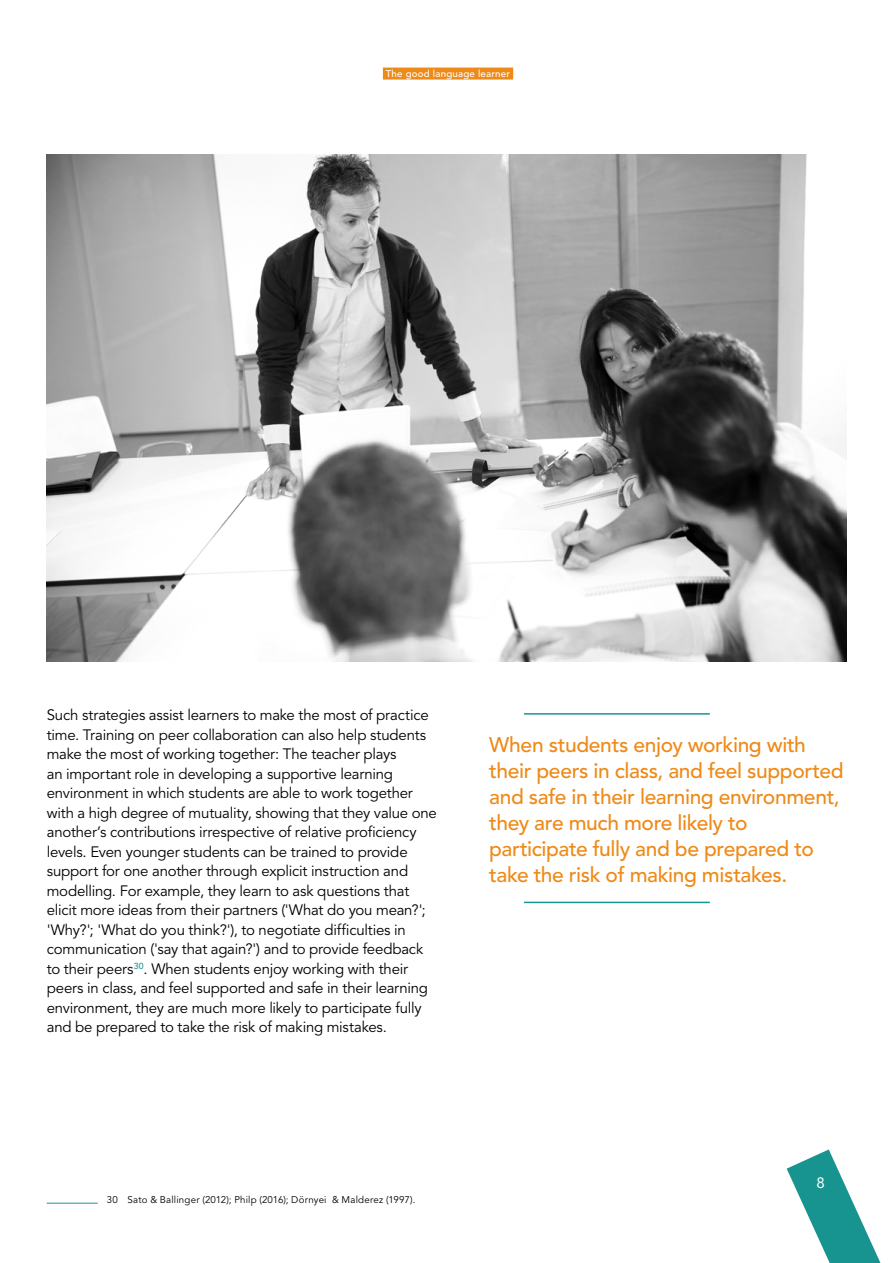
<style>
.page{position:relative;width:893px;height:1263px;background:#fff}
.page>*{position:absolute;margin:0;border:0;box-sizing:border-box;transform-origin:0 0}
.t1{font:500 21px/26px "Avenir LT Std";letter-spacing:-.02em;color:#ee8a18}
.t2{font:15px/19.5px "Avenir LT Std";letter-spacing:-.015em;color:#000}
.t3{font:15px "Avenir LT Std";color:#fff}
.t4{font:9.75px "Avenir LT Std";letter-spacing:.02em;color:#000}
.t5{font:500 9.75px "Avenir LT Std";letter-spacing:.02em;color:#fff}
</style>
<div class="page">
<hr style="left:47px;top:1203px;width:51px;height:1px;background:#189490">
<hr style="left:524px;top:713px;width:186px;height:2px;background:#189490">
<hr style="left:524px;top:902px;width:186px;height:1px;background:#189490">
<img style="left:47px;top:155px;width:799px;height:507px">
<div style="left:383px;top:68px;width:130px;height:12px;background:#ee8a18"></div>
<svg style="left:787px;top:1149px;width:94px;height:114px"></svg>
<p class="t5" style="left:386px;top:68px;width:126px">The good language learner</p>
<p class="t2" style="left:47px;top:706px;width:392px">Such strategies assist learners to make the most of practice time. Training on peer collaboration can also help students make the most of working together: The teacher plays<br>an important role in developing a supportive learning environment in which students are able to work together with a high degree of mutuality, showing that they value one another’s contributions irrespective of relative proficiency levels. Even younger students can be trained to provide support for one another through explicit instruction and modelling. For example, they learn to ask questions that elicit more ideas from their partners ('What do you mean?'; 'Why?'; 'What do you think?'), to negotiate difficulties in communication ('say that again?') and to provide feedback to their peers<sup>30</sup>. When students enjoy working with their peers in class, and feel supported and safe in their learning environment, they are much more likely to participate fully and be prepared to take the risk of making mistakes.</p>
<h1 class="t1" style="left:489px;top:732px;width:356px">When students enjoy working with their peers in class, and feel supported and safe in their learning environment, they are much more likely to participate fully and be prepared to take the risk of making mistakes.</h1>
<p class="t4" style="left:107px;top:1194px;width:310px">30 Sato &amp; Ballinger (2012); Philp (2016); Dörnyei &amp; Malderez (1997).</p>
<p class="t3" style="left:816px;top:1174px;width:10px">8</p>
</div>
